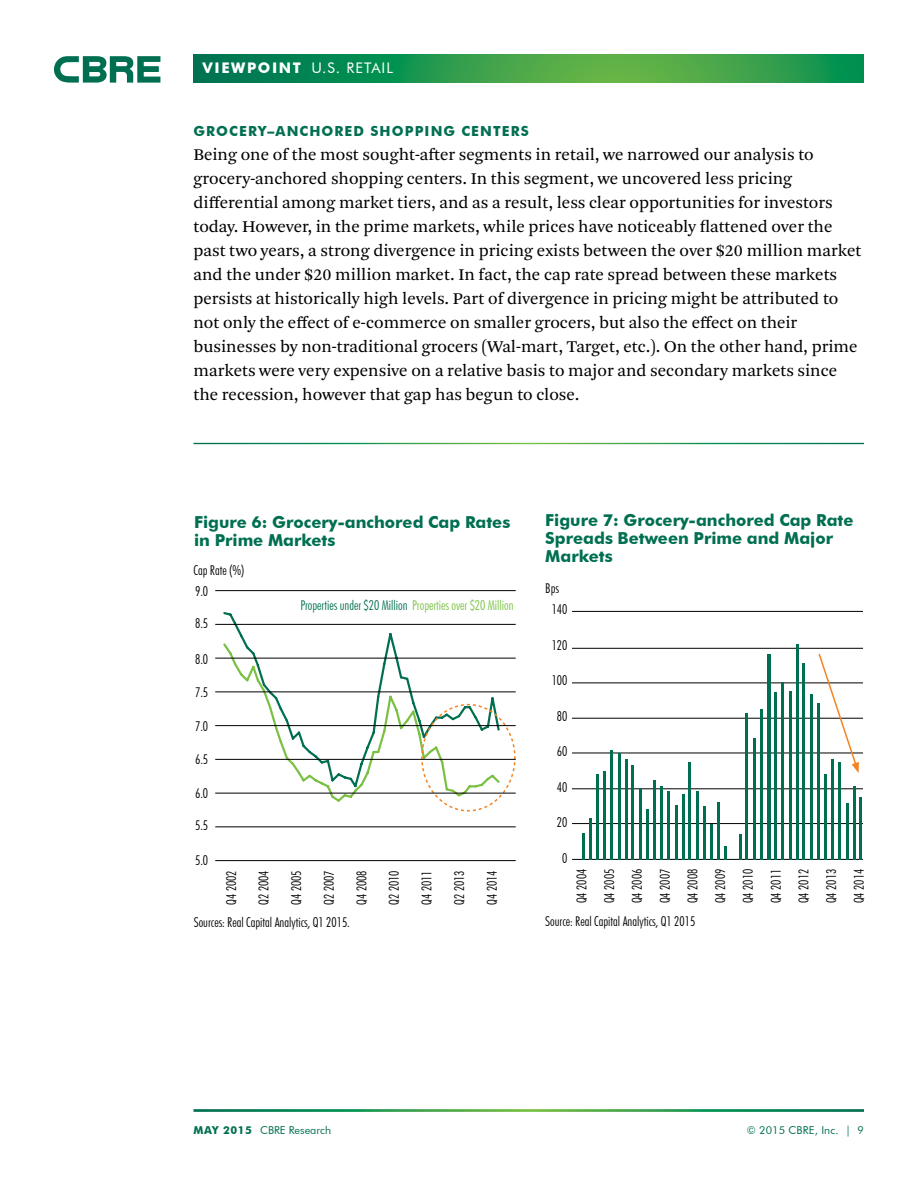
<style>
.page{position:relative;width:918px;height:1188px;background:#fff}
.page>*{position:absolute;margin:0;border:0;box-sizing:border-box;transform-origin:0 0}
.t1{font:17.25px/24px "Arnhem Pro Blond";color:#000}
.t2{font:700 16.5px/18px "Futura BT";color:#006f51}
.t3{font:14.7px "Futura BT";letter-spacing:.07em;color:#fff}
.t4{font:700 13.8px "Futura BT";letter-spacing:.08em;color:#006f51}
.t5{font:300 condensed 13.5px/27.8px "Futura BT";color:#000;text-align:justify}
.t6{font:300 condensed 13.5px "Futura BT";color:#006f51}
.t7{font:10.8px "Futura BT";letter-spacing:.01em;color:#006f51}
.s1{font-weight:700}
.s2{color:#7ac143}
</style>
<div class="page">
<svg style="left:194px;top:54px;width:670px;height:29px;background:#2b994d"></svg>
<svg style="left:54px;top:56px;width:106px;height:27px"></svg>
<svg style="left:221px;top:657px;width:281px;height:145px"></svg>
<svg style="left:222px;top:612px;width:279px;height:177px"></svg>
<svg style="left:420px;top:703px;width:96px;height:109px"></svg>
<hr style="left:215px;top:793px;width:301px;height:1px;background:#000">
<hr style="left:215px;top:725px;width:301px;height:1px;background:#000">
<hr style="left:215px;top:658px;width:301px;height:1px;background:#000">
<hr style="left:215px;top:827px;width:301px;height:1px;background:#000">
<hr style="left:215px;top:759px;width:301px;height:1px;background:#000">
<hr style="left:215px;top:692px;width:301px;height:1px;background:#000">
<hr style="left:215px;top:624px;width:301px;height:1px;background:#000">
<hr style="left:215px;top:590px;width:301px;height:1px;background:#000">
<hr style="left:215px;top:860px;width:301px;height:1px;background:#000">
<hr style="left:572px;top:611px;width:291px;height:1px;background:#000">
<hr style="left:572px;top:648px;width:291px;height:1px;background:#000">
<hr style="left:572px;top:683px;width:291px;height:1px;background:#000">
<hr style="left:572px;top:718px;width:291px;height:1px;background:#000">
<hr style="left:572px;top:753px;width:291px;height:1px;background:#000">
<hr style="left:572px;top:789px;width:291px;height:1px;background:#000">
<hr style="left:572px;top:823px;width:291px;height:1px;background:#000">
<hr style="left:572px;top:859px;width:291px;height:1px;background:#000">
<svg style="left:817px;top:653px;width:42px;height:120px"></svg>
<hr style="left:859px;top:798px;width:3px;height:62px;background:#006f51">
<hr style="left:853px;top:786px;width:3px;height:74px;background:#006f51">
<hr style="left:846px;top:803px;width:3px;height:57px;background:#006f51">
<hr style="left:838px;top:762px;width:3px;height:98px;background:#006f51">
<hr style="left:831px;top:759px;width:3px;height:101px;background:#006f51">
<hr style="left:824px;top:774px;width:3px;height:86px;background:#006f51">
<hr style="left:817px;top:703px;width:3px;height:157px;background:#006f51">
<hr style="left:810px;top:694px;width:3px;height:166px;background:#006f51">
<hr style="left:802px;top:663px;width:3px;height:197px;background:#006f51">
<hr style="left:796px;top:644px;width:3px;height:216px;background:#006f51">
<hr style="left:789px;top:691px;width:3px;height:169px;background:#006f51">
<hr style="left:781px;top:682px;width:3px;height:178px;background:#006f51">
<hr style="left:774px;top:692px;width:3px;height:168px;background:#006f51">
<hr style="left:767px;top:654px;width:3px;height:206px;background:#006f51">
<hr style="left:760px;top:709px;width:3px;height:151px;background:#006f51">
<hr style="left:753px;top:738px;width:3px;height:122px;background:#006f51">
<hr style="left:745px;top:713px;width:3px;height:147px;background:#006f51">
<hr style="left:739px;top:835px;width:3px;height:25px;background:#006f51">
<hr style="left:724px;top:846px;width:3px;height:14px;background:#006f51">
<hr style="left:717px;top:802px;width:3px;height:58px;background:#006f51">
<hr style="left:710px;top:824px;width:3px;height:36px;background:#006f51">
<hr style="left:703px;top:806px;width:3px;height:54px;background:#006f51">
<hr style="left:696px;top:792px;width:3px;height:68px;background:#006f51">
<hr style="left:688px;top:762px;width:3px;height:98px;background:#006f51">
<hr style="left:682px;top:795px;width:3px;height:65px;background:#006f51">
<hr style="left:675px;top:805px;width:3px;height:55px;background:#006f51">
<hr style="left:667px;top:792px;width:3px;height:68px;background:#006f51">
<hr style="left:660px;top:786px;width:3px;height:74px;background:#006f51">
<hr style="left:653px;top:780px;width:3px;height:80px;background:#006f51">
<hr style="left:646px;top:809px;width:3px;height:51px;background:#006f51">
<hr style="left:639px;top:789px;width:3px;height:71px;background:#006f51">
<hr style="left:631px;top:765px;width:3px;height:95px;background:#006f51">
<hr style="left:625px;top:759px;width:3px;height:101px;background:#006f51">
<hr style="left:618px;top:753px;width:3px;height:107px;background:#006f51">
<hr style="left:610px;top:750px;width:3px;height:110px;background:#006f51">
<hr style="left:603px;top:771px;width:3px;height:89px;background:#006f51">
<hr style="left:596px;top:774px;width:3px;height:86px;background:#006f51">
<hr style="left:589px;top:818px;width:3px;height:42px;background:#006f51">
<hr style="left:582px;top:833px;width:3px;height:27px;background:#006f51">
<p class="t3" style="left:202px;top:59px;width:192px"><span class="s1">viewpoint</span> U.s. retail</p>
<p class="t4" style="left:194px;top:123px;width:327px">Grocery–anchored shopping centers</p>
<p class="t1" style="left:194px;top:143px;width:669px">Being one of the most sought-after segments in retail, we narrowed our analysis to grocery-anchored shopping centers. In this segment, we uncovered less pricing differential among market tiers, and as a result, less clear opportunities for investors today. However, in the prime markets, while prices have noticeably flattened over the past two years, a strong divergence in pricing exists between the over $20 million market and the under $20 million market. In fact, the cap rate spread between these markets persists at historically high levels. Part of divergence in pricing might be attributed to not only the effect of e-commerce on smaller grocers, but also the effect on their businesses by non-traditional grocers (Wal-mart, Target, etc.). On the other hand, prime markets were very expensive on a relative basis to major and secondary markets since the recession, however that gap has begun to close.</p>
<p class="t2" style="left:194px;top:513px;width:318px">Figure 6: Grocery-anchored Cap Rates in Prime Markets</p>
<p class="t5" style="left:194px;top:556px;width:52px">Cap Rate (%)</p>
<p class="t5" style="left:195px;top:577px;width:15px">9.0</p>
<p class="t5" style="left:195px;top:609px;width:15px">8.5</p>
<p class="t5" style="left:195px;top:646px;width:15px">8.0</p>
<p class="t5" style="left:195px;top:678px;width:15px">7.5</p>
<p class="t5" style="left:195px;top:713px;width:15px">7.0</p>
<p class="t5" style="left:195px;top:745px;width:15px">6.5</p>
<p class="t5" style="left:195px;top:779px;width:15px">6.0</p>
<p class="t5" style="left:195px;top:812px;width:15px">5.5</p>
<p class="t5" style="left:195px;top:846px;width:15px">5.0</p>
<p class="t6" style="left:300px;top:597px;width:215px">Properties under $20 Million <span class="s2">Properties over $20 Million</span></p>
<p class="t5" style="left:217px;top:905px;width:36px;rotate:-90deg">Q4 2002</p>
<p class="t5" style="left:250px;top:905px;width:36px;rotate:-90deg">Q2 2004</p>
<p class="t5" style="left:282px;top:905px;width:36px;rotate:-90deg">Q4 2005</p>
<p class="t5" style="left:315px;top:905px;width:36px;rotate:-90deg">Q2 2007</p>
<p class="t5" style="left:348px;top:905px;width:36px;rotate:-90deg">Q4 2008</p>
<p class="t5" style="left:380px;top:905px;width:36px;rotate:-90deg">Q2 2010</p>
<p class="t5" style="left:413px;top:905px;width:36px;rotate:-90deg">Q4 2011</p>
<p class="t5" style="left:445px;top:905px;width:36px;rotate:-90deg">Q2 2013</p>
<p class="t5" style="left:478px;top:905px;width:36px;rotate:-90deg">Q4 2014</p>
<p class="t5" style="left:194px;top:908px;width:158px">Sources: Real Capital Analytics, Q1 2015.</p>
<p class="t2" style="left:545px;top:511px;width:310px">Figure 7: Grocery-anchored Cap Rate<br>Spreads Between Prime and Major<br>Markets</p>
<p class="t5" style="left:545px;top:574px;width:15px">Bps</p>
<p class="t5" style="left:552px;top:596px;width:17px">140</p>
<p class="t5" style="left:552px;top:631px;width:17px">120</p>
<p class="t5" style="left:552px;top:667px;width:17px">100</p>
<p class="t5" style="left:557px;top:702px;width:12px">80</p>
<p class="t5" style="left:557px;top:738px;width:12px">60</p>
<p class="t5" style="left:557px;top:773px;width:12px">40</p>
<p class="t5" style="left:557px;top:809px;width:12px">20</p>
<p class="t5" style="left:562px;top:844px;width:7px">0</p>
<p class="t5" style="left:568px;top:903px;width:36px;rotate:-90deg">Q4 2004<br>Q4 2005<br>Q4 2006<br>Q4 2007<br>Q4 2008<br>Q4 2009<br>Q4 2010<br>Q4 2011<br>Q4 2012<br>Q4 2013<br>Q4 2014</p>
<p class="t5" style="left:545px;top:907px;width:151px">Source: Real Capital Analytics, Q1 2015</p>
<p class="t7" style="left:194px;top:1123px;width:139px"><span class="s1">may 2015</span> CBRE Research</p>
<p class="t7" style="left:747px;top:1123px;width:119px">© 2015 CBRE, Inc. | 9</p>
</div>
